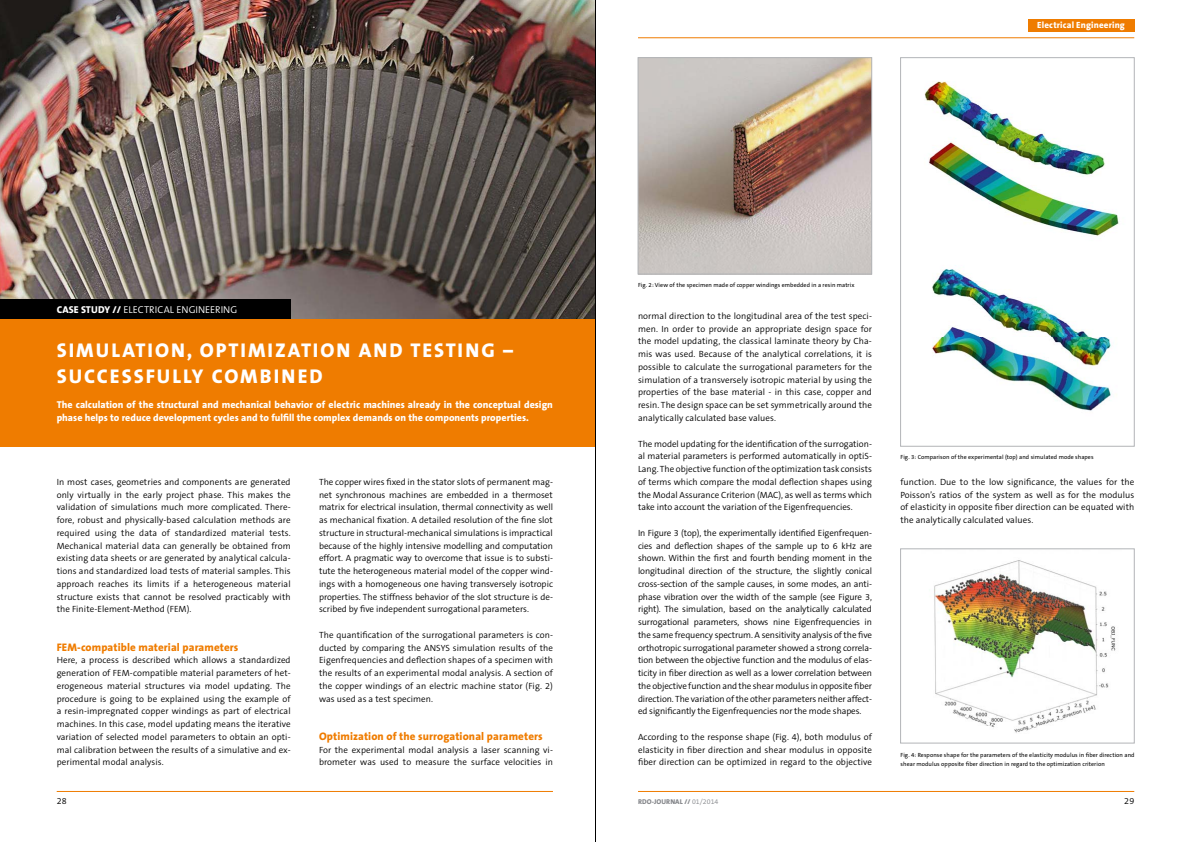
<style>
.page{position:relative;width:1191px;height:842px;background:#fff}
.page>*{position:absolute;margin:0;border:0;box-sizing:border-box;transform-origin:0 0}
.t1{font:800 20px/25.5px "The Sans";letter-spacing:.1em;color:#fff}
.t2{font:800 11px "The Sans";letter-spacing:.01em;color:#ef7c00}
.t3{font:800 10px/12.8px "The Sans";color:#fff}
.t4{font:300 10px "The Sans B4";color:#fff}
.t5{font:300 9px/12.8px "The Sans B4";letter-spacing:.01em;color:#000;text-align:justify}
.t6{font:800 9px "The Sans";letter-spacing:.02em;color:#fff}
.t7{font:800 7px "The Sans";letter-spacing:.005em;color:#85878b}
.t8{font:6px/9px "The Sans B5 Plain";letter-spacing:.01em;color:#000}
.s1{font-family:"The Sans";font-weight:800}
.s2{font-family:"The Sans B4";font-weight:300}
</style>
<div class="page">
<hr style="left:638px;top:37px;width:496px;height:1px;background:#ef7c00">
<hr style="left:638px;top:791px;width:496px;height:1px;background:#ef7c00">
<hr style="left:57px;top:791px;width:496px;height:1px;background:#ef7c00">
<img style="left:0;top:0;width:595px;height:319px">
<div style="left:0;top:319px;width:595px;height:127px;background:#ef7c00"></div>
<div style="left:0;top:300px;width:291px;height:19px;background:#000"></div>
<div style="left:1028px;top:19px;width:106px;height:13px;background:#ef7c00"></div>
<img style="left:640px;top:59px;width:230px;height:213px">
<div style="left:638px;top:57px;width:234px;height:217px;border:1px solid #b2b4b7"></div>
<img style="left:924px;top:81px;width:195px;height:330px">
<div style="left:900px;top:57px;width:234px;height:389px;border:1px solid #b2b4b7"></div>
<img style="left:934px;top:560px;width:182px;height:173px">
<div style="left:900px;top:549px;width:234px;height:194px;border:1px solid #b2b4b7"></div>
<hr style="left:595px;top:0;width:1px;height:842px;background:#000">
<p class="t6" style="left:1037px;top:21px;width:89px">Electrical Engineering</p>
<p class="t4" style="left:57px;top:305px;width:182px"><span class="s1">CASE STUDY //</span> ELECTRICAL ENGINEERING</p>
<h1 class="t1" style="left:57px;top:339px;width:458px">SIMULATION, OPTIMIZATION AND TESTING –<br>SUCCESSFULLY COMBINED</h1>
<p class="t3" style="left:57px;top:399px;width:498px">The calculation of the structural and mechanical behavior of electric machines already in the conceptual design phase helps to reduce development cycles and to fulfill the complex demands on the components properties.</p>
<p class="t5" style="left:57px;top:476px;width:235px">In most cases, geometries and components are generated only virtually in the early project phase. This makes the validation of simulations much more complicated. There&shy;fore, robust and physically-based calculation methods are required using the data of standardized material tests.<br>Mechanical material data can generally be obtained from existing data sheets or are generated by analytical calcula&shy;tions and standardized load tests of material samples. This approach reaches its limits if a heterogeneous material structure exists that cannot be resolved practicably with the Finite-Element-Method (FEM).</p>
<p class="t2" style="left:57px;top:642px;width:183px">FEM-compatible material parameters</p>
<p class="t5" style="left:57px;top:655px;width:235px">Here, a process is described which allows a standardized generation of FEM-compatible material parameters of het&shy;erogeneous material structures via model updating. The procedure is going to be explained using the example of a resin-impregnated copper windings as part of electrical machines. In this case, model updating means the iterative variation of selected model parameters to obtain an opti&shy;mal calibration between the results of a simulative and ex&shy;perimental modal analysis.</p>
<p class="t5" style="left:319px;top:476px;width:235px">The copper wires fixed in the stator slots of permanent mag&shy;net synchronous machines are embedded in a thermoset matrix for electrical insulation, thermal connectivity as well as mechanical fixation. A detailed resolution of the fine slot structure in structural-mechanical simulations is impractical because of the highly intensive modelling and computation effort. A pragmatic way to overcome that issue is to substi&shy;tute the heterogeneous material model of the copper wind&shy;ings with a homogeneous one having transversely isotropic properties. The stiffness behavior of the slot structure is de&shy;scribed by five independent surrogational parameters.</p>
<p class="t5" style="left:319px;top:629px;width:235px">The quantification of the surrogational parameters is con&shy;ducted by comparing the ANSYS simulation results of the Eigenfrequencies and deflection shapes of a specimen with the results of an experimental modal analysis. A section of the copper windings of an electric machine stator (Fig. 2) was used as a test specimen.</p>
<p class="t2" style="left:319px;top:732px;width:225px">Optimization of the surrogational parameters</p>
<p class="t5" style="left:319px;top:744px;width:235px">For the experimental modal analysis a laser scanning vi&shy;brometer was used to measure the surface velocities in</p>
<p class="t8" style="left:638px;top:281px;width:218px">Fig. 2: View of the specimen made of copper windings embedded in a resin matrix</p>
<p class="t5" style="left:638px;top:310px;width:235px">normal direction to the longitudinal area of the test speci&shy;men. In order to provide an appropriate design space for the model updating, the classical laminate theory by Cha&shy;mis was used. Because of the analytical correlations, it is possible to calculate the surrogational parameters for the simulation of a transversely isotropic material by using the properties of the base material - in this case, copper and resin. The design space can be set symmetrically around the analytically calculated base values.</p>
<p class="t5" style="left:638px;top:438px;width:235px">The model updating for the identification of the surrogation&shy;al material parameters is performed automatically in optiS-Lang. The objective function of the optimization task consists of terms which compare the modal deflection shapes using the Modal Assurance Criterion (MAC), as well as terms which take into account the variation of the Eigenfrequencies.</p>
<p class="t5" style="left:638px;top:527px;width:235px">In Figure 3 (top), the experimentally identified Eigenfrequen&shy;cies and deflection shapes of the sample up to 6 kHz are shown. Within the first and fourth bending moment in the longitudinal direction of the structure, the slightly conical cross-section of the sample causes, in some modes, an anti&shy;phase vibration over the width of the sample (see Figure 3, right). The simulation, based on the analytically calculated surrogational parameters, shows nine Eigenfrequencies in the same frequency spectrum. A sensitivity analysis of the five orthotropic surrogational parameter showed a strong correla&shy;tion between the objective function and the modulus of elas&shy;ticity in fiber direction as well as a lower correlation between the objective function and the shear modulus in opposite fiber direction. The variation of the other parameters neither affect&shy;ed significantly the Eigenfrequencies nor the mode shapes.</p>
<p class="t5" style="left:638px;top:731px;width:235px">According to the response shape (Fig. 4), both modulus of elasticity in fiber direction and shear modulus in opposite fiber direction can be optimized in regard to the objective</p>
<p class="t8" style="left:900px;top:453px;width:194px">Fig. 3: Comparison of the experimental (top) and simulated mode shapes</p>
<p class="t5" style="left:900px;top:476px;width:235px">function. Due to the low significance, the values for the Poisson’s ratios of the system as well as for the modulus of elasticity in opposite fiber direction can be equated with the analytically calculated values.</p>
<p class="t8" style="left:900px;top:751px;width:235px">Fig. 4: Response shape for the parameters of the elasticity modulus in fiber direction and shear modulus opposite fiber direction in regard to the optimization criterion</p>
<p class="t5" style="left:57px;top:795px;width:11px">28</p>
<p class="t7" style="left:638px;top:798px;width:82px">RDO-JOURNAL // <span class="s2">01/2014</span></p>
<p class="t5" style="left:1124px;top:795px;width:11px">29</p>
</div>
